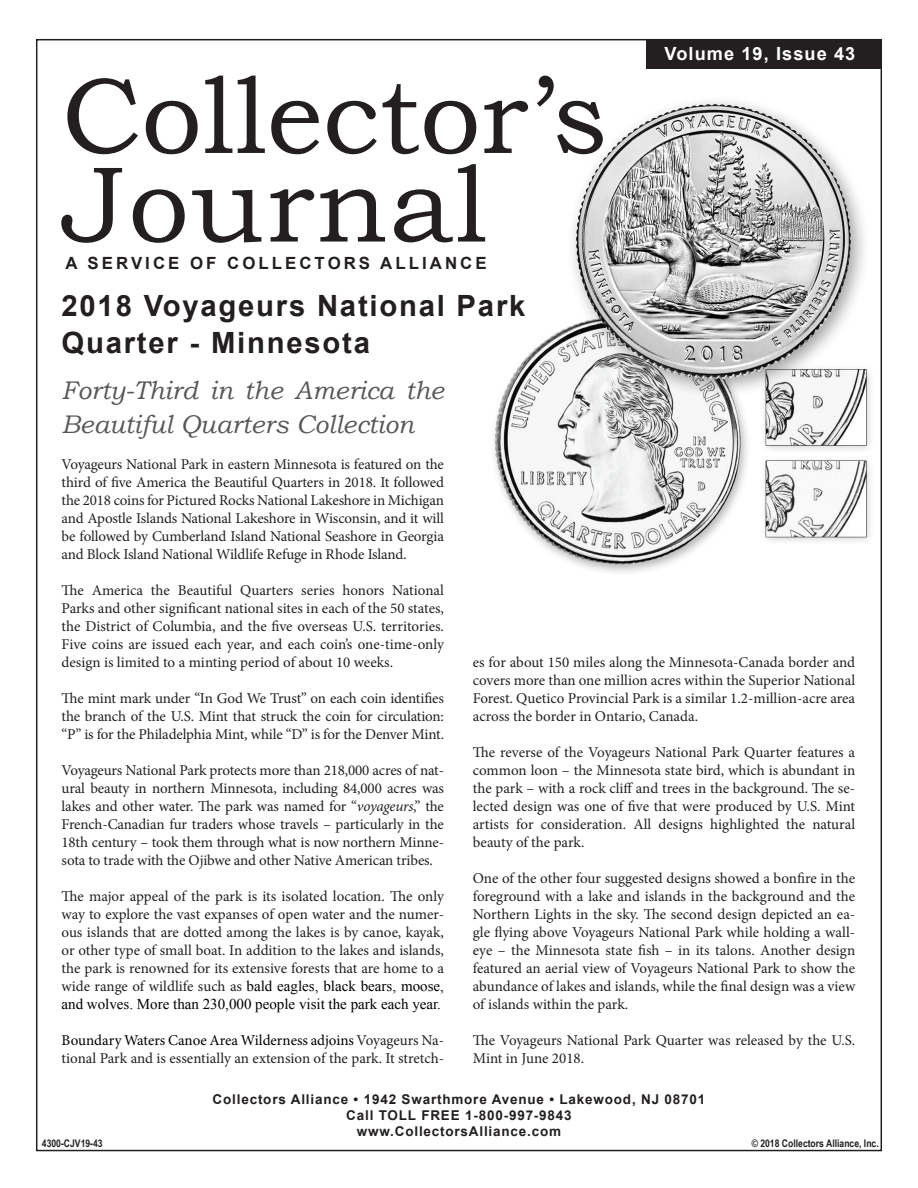
<style>
.page{position:relative;width:918px;height:1188px;background:#fff}
.page>*{position:absolute;margin:0;border:0;box-sizing:border-box;transform-origin:0 0}
.t1{font:108px "Bookman Old Style";color:#231f20}
.t2{font:108px "Bookman Old Style";letter-spacing:.02em;color:#231f20}
.t3{font:700 29.25px/36.6px "Arial";letter-spacing:.06em;color:#231f20}
.t4{font:italic 25.5px/34px "Bookman Old Style";color:#57585a}
.t5{font:700 18.15px "Arial";letter-spacing:.06em;color:#fff}
.t6{font:700 16.8px "Arial";letter-spacing:.18em;color:#231f20}
.t7{font:15px/18px "Minion Pro";letter-spacing:-.005em;color:#231f20;text-align:justify}
.t8{font:700 13.5px "Arial";letter-spacing:.06em;color:#231f20}
.t9{font:700 10.5px "Arial Narrow";color:#231f20}
.s1{font-style:italic}
.s2{font-family:"Times New Roman";color:#000}
.s3{color:#000}
</style>
<div class="page">
<div style="left:646px;top:40px;width:235px;height:29px;background:#231f20"></div>
<img style="left:494px;top:328px;width:376px;height:245px">
<div style="left:566px;top:94px;width:304px;height:305px;background:#231f20;opacity:.41"></div>
<img style="left:601px;top:104px;width:113px;height:59px">
<p class="t1" style="left:62px;top:46px;width:548px">Collector’s</p>
<p class="t2" style="left:62px;top:134px;width:427px">Journal</p>
<p class="t6" style="left:65px;top:252px;width:423px">A SERVICE OF COLLECTORS ALLIANCE</p>
<p class="t5" style="left:665px;top:42px;width:192px">Volume 19, Issue 43</p>
<p class="t3" style="left:62px;top:289px;width:465px">2018 Voyageurs National Park<br>Quarter - Minnesota</p>
<p class="t4" style="left:62px;top:373px;width:384px">Forty-Third in the America the<br>Beautiful Quarters Collection</p>
<p class="t7" style="left:62px;top:455px;width:384px">Voyageurs National Park in eastern Minnesota is featured on the third of five America the Beautiful Quarters in 2018. It followed the 2018 coins for Pictured Rocks National Lakeshore in Michigan and Apostle Islands National Lakeshore in Wisconsin, and it will be followed by Cumberland Island National Seashore in Georgia and Block Island National Wildlife Refuge in Rhode Island.</p>
<p class="t7" style="left:62px;top:581px;width:384px">The America the Beautiful Quarters series honors National Parks and other significant national sites in each of the 50 states, the District of Columbia, and the five overseas U.S. territories.<br>Five coins are issued each year, and each coin’s one-time-only design is limited to a minting period of about 10 weeks.</p>
<p class="t7" style="left:62px;top:689px;width:384px">The mint mark under “In God We Trust” on each coin identifies the branch of the U.S. Mint that struck the coin for circulation: “P” is for the Philadelphia Mint, while “D” is for the Denver Mint.</p>
<p class="t7" style="left:62px;top:761px;width:384px">Voyageurs National Park protects more than 218,000 acres of nat&shy;ural beauty in northern Minnesota, including 84,000 acres was lakes and other water. The park was named for “<span class="s1">voyageurs</span>,” the French-Canadian fur traders whose travels – particularly in the 18th century – took them through what is now northern Minne&shy;sota to trade with the Ojibwe and other Native American tribes.</p>
<p class="t7" style="left:62px;top:887px;width:384px">The major appeal of the park is its isolated location. The only way to explore the vast expanses of open water and the numer&shy;ous islands that are dotted among the lakes is by canoe, kayak, or other type of small boat. In addition to the lakes and islands, the park is renowned for its extensive forests that are home to a wide range of wildlife such as <span class="s2">bald eagles, black bears, moose, and wolves. More than 230,000 people visit the park each year.</span></p>
<p class="t7" style="left:62px;top:1031px;width:384px"><span class="s3">Boundary Waters Canoe Area Wilderness adjoins</span> Voyageurs Na&shy;tional Park and is essentially an extension of the park. It stretch-</p>
<p class="t7" style="left:473px;top:653px;width:384px">es for about 150 miles along the Minnesota-Canada border and covers more than one million acres within the Superior National Forest. Quetico Provincial Park is a similar 1.2-million-acre area across the border in Ontario, Canada.</p>
<p class="t7" style="left:473px;top:743px;width:384px">The reverse of the Voyageurs National Park Quarter features a common loon – the Minnesota state bird, which is abundant in the park – with a rock cliff and trees in the background. The se&shy;lected design was one of five that were produced by U.S. Mint artists for consideration. All designs highlighted the natural beauty of the park.</p>
<p class="t7" style="left:473px;top:869px;width:384px">One of the other four suggested designs showed a bonfire in the foreground with a lake and islands in the background and the Northern Lights in the sky. The second design depicted an ea&shy;gle flying above Voyageurs National Park while holding a wall&shy;eye – the Minnesota state fish – in its talons. Another design featured an aerial view of Voyageurs National Park to show the abundance of lakes and islands, while the final design was a view of islands within the park.</p>
<p class="t7" style="left:473px;top:1031px;width:384px">The Voyageurs National Park Quarter was released by the U.S.<br>Mint in June 2018.</p>
<p class="t8" style="left:213px;top:1090px;width:494px">Collectors Alliance • 1942 Swarthmore Avenue • Lakewood, NJ 08701</p>
<p class="t8" style="left:346px;top:1106px;width:227px">Call TOLL FREE 1-800-997-9843</p>
<p class="t8" style="left:357px;top:1122px;width:206px">www.CollectorsAlliance.com</p>
<p class="t9" style="left:42px;top:1135px;width:62px">4300-CJV19-43</p>
<p class="t9" style="left:752px;top:1135px;width:129px">© 2018 Collectors Alliance, Inc.</p>
</div>
